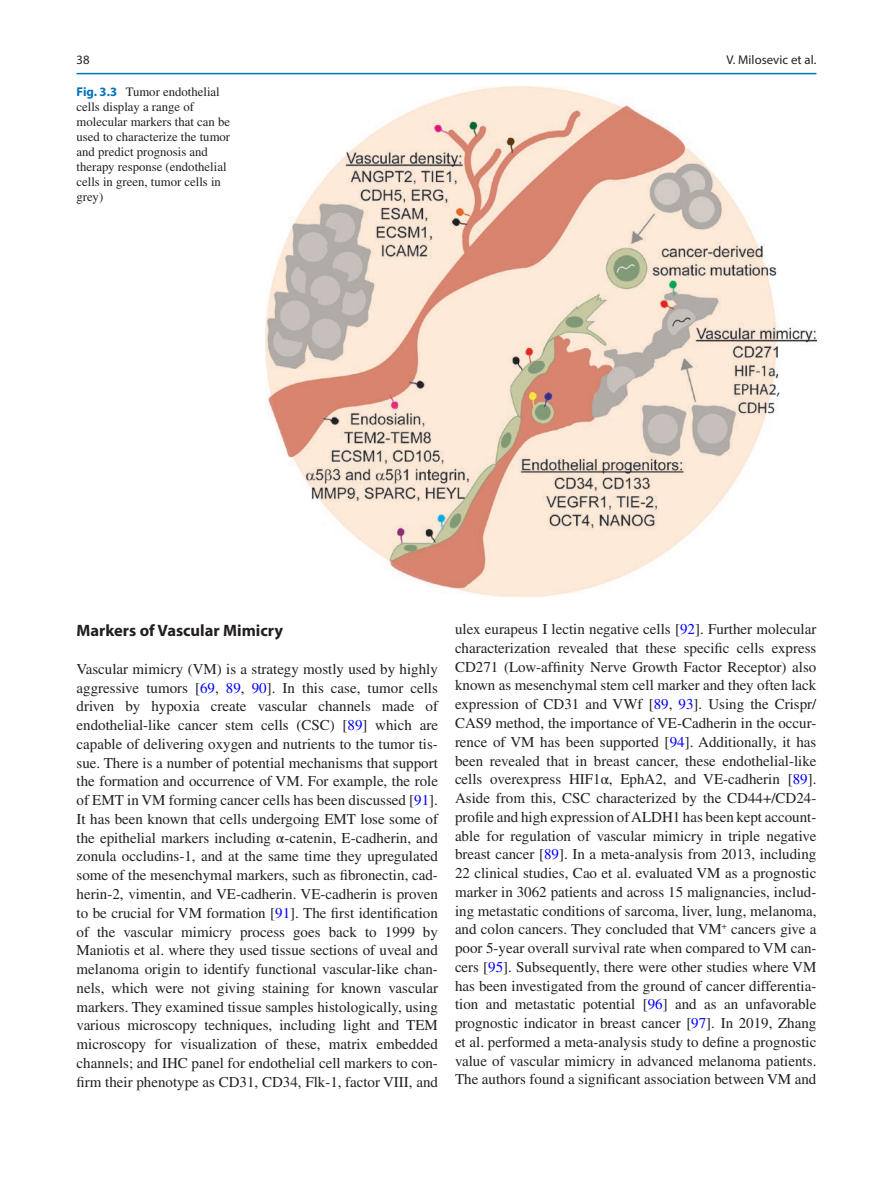
<style>
.page{position:relative;width:893px;height:1187px;background:#fff}
.page>*{position:absolute;margin:0;border:0;box-sizing:border-box;transform-origin:0 0}
._2_hd{font:700 16.5px "Myriad Pro";color:#231f20}
.Text_flush{font:15px/18.8px "Times LT Std";color:#231f20;text-align:justify}
.Fig_leg__unjustfied{font:12.75px/15px "Times LT Std";color:#231f20}
.t1{font:12.75px "Myriad Pro";letter-spacing:.005em;color:#231f20}
.s1{font-family:"Myriad Pro";font-weight:700;color:#0073bc}
.s2{color:#00f}
.s3{font-family:"STIX General"}
</style>
<div class="page">
<img style="left:266px;top:87px;width:550px;height:510px">
<hr style="left:77px;top:73px;width:739px;height:1px;background:#0073bc">
<p class="t1" style="left:77px;top:52px;width:15px">38</p>
<p class="Fig_leg__unjustfied" style="left:77px;top:85px;width:155px"><span class="s1">Fig. 3.3</span> Tumor endothelial cells display a range of molecular markers that can be used to characterize the tumor and predict prognosis and therapy response (endothelial cells in green, tumor cells in grey)</p>
<p class="t1" style="left:726px;top:52px;width:92px">V. Milosevic et al.</p>
<h3 class="_2_hd" style="left:77px;top:620px;width:208px">Markers of Vascular Mimicry</h3>
<p class="Text_flush" style="left:77px;top:659px;width:363px">Vascular mimicry (VM) is a strategy mostly used by highly aggressive tumors [<span class="s2">69</span>, <span class="s2">89</span>, <span class="s2">90</span>]. In this case, tumor cells driven by hypoxia create vascular channels made of endothelial-like cancer stem cells (CSC) [<span class="s2">89</span>] which are capable of delivering oxygen and nutrients to the tumor tis&shy;sue. There is a number of potential mechanisms that support the formation and occurrence of VM. For example, the role of EMT in VM forming cancer cells has been discussed [<span class="s2">91</span>].<br>It has been known that cells undergoing EMT lose some of the epithelial markers including <span class="s3">α</span>-catenin, E-cadherin, and zonula occludins-1, and at the same time they upregulated some of the mesenchymal markers, such as fibronectin, cad&shy;herin-2, vimentin, and VE-cadherin. VE-cadherin is proven to be crucial for VM formation [<span class="s2">91</span>]. The first identification of the vascular mimicry process goes back to 1999 by Maniotis et al. where they used tissue sections of uveal and melanoma origin to identify functional vascular-like chan&shy;nels, which were not giving staining for known vascular markers. They examined tissue samples histologically, using various microscopy techniques, including light and TEM microscopy for visualization of these, matrix embedded channels; and IHC panel for endothelial cell markers to con&shy;firm their phenotype as CD31, CD34, Flk-1, factor VIII, and</p>
<p class="Text_flush" style="left:455px;top:619px;width:363px">ulex eurapeus I lectin negative cells [<span class="s2">92</span>]. Further molecular characterization revealed that these specific cells express CD271 (Low-affinity Nerve Growth Factor Receptor) also known as mesenchymal stem cell marker and they often lack expression of CD31 and VWf [<span class="s2">89</span>, <span class="s2">93</span>]. Using the Crispr/ CAS9 method, the importance of VE-Cadherin in the occur&shy;rence of VM has been supported [<span class="s2">94</span>]. Additionally, it has been revealed that in breast cancer, these endothelial-like cells overexpress HIF1<span class="s3">α</span>, EphA2, and VE-cadherin [<span class="s2">89</span>].<br>Aside from this, CSC characterized by the CD44+/CD24- profile and high expression of ALDH1 has been kept account&shy;able for regulation of vascular mimicry in triple negative breast cancer [<span class="s2">89</span>]. In a meta-analysis from 2013, including 22 clinical studies, Cao et al. evaluated VM as a prognostic marker in 3062 patients and across 15 malignancies, includ&shy;ing metastatic conditions of sarcoma, liver, lung, melanoma, and colon cancers. They concluded that VM<sup>+</sup> cancers give a poor 5-year overall survival rate when compared to VM can&shy;cers [<span class="s2">95</span>]. Subsequently, there were other studies where VM has been investigated from the ground of cancer differentia&shy;tion and metastatic potential [<span class="s2">96</span>] and as an unfavorable prognostic indicator in breast cancer [<span class="s2">97</span>]. In 2019, Zhang et al. performed a meta-analysis study to define a prognostic value of vascular mimicry in advanced melanoma patients.<br>The authors found a significant association between VM and</p>
</div>
